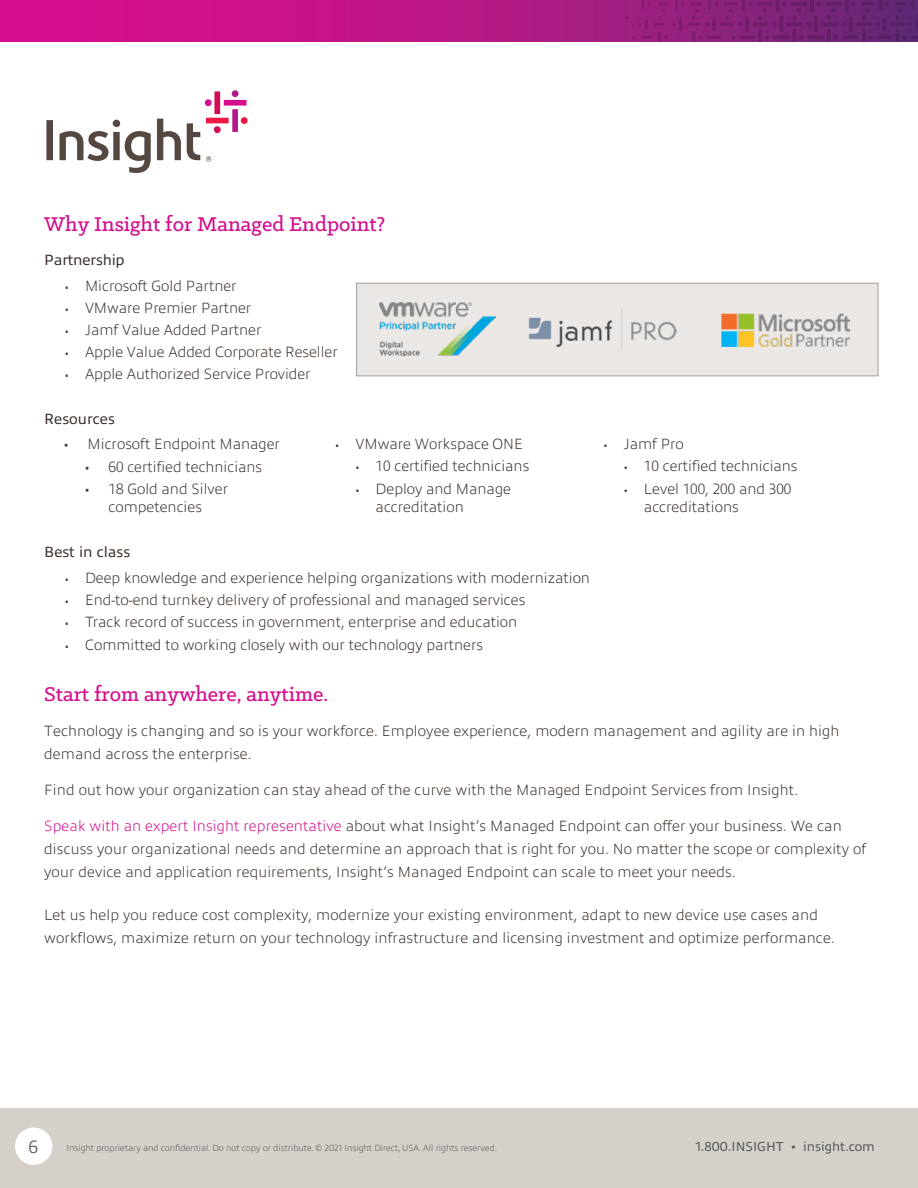
<style>
.page{position:relative;width:918px;height:1188px;background:#fff}
.page>*{position:absolute;margin:0;border:0;box-sizing:border-box;transform-origin:0 0}
.t1{font:500 22.5px "Klinic Slab";color:#d40e8c}
.t2{font:300 18px "Allumi Pro";color:#58595b}
.t3{font:200 15px/23px "Allumi Pro";letter-spacing:.01em;color:#3e332d}
.t4{font:15px "Allumi Pro";color:#3e332d}
.t5{font:13.2px "Allumi Pro";color:#58595b}
.t6{font:200 9px "Allumi Pro";color:#58595b}
.s1{font-size:12.75px}
.s2{color:#d40e8c}
.s3{font-family:"Klinic Slab";font-weight:700}
</style>
<div class="page">
<svg style="left:0;top:0;width:623px;height:41px;background:#c31487"></svg>
<svg style="left:46px;top:90px;width:202px;height:83px"></svg>
<svg style="left:623px;top:0;width:295px;height:41px;background:#7c2275"></svg>
<div style="left:0;top:1108px;width:918px;height:80px;background:#d5d0ca"></div>
<div style="left:15px;top:1128px;width:37px;height:37px;background:#fff;border-radius:50%"></div>
<div style="left:356px;top:283px;width:522px;height:93px;background:#eae7e4;border:1px solid #a49e99"></div>
<img style="left:528px;top:309px;width:148px;height:42px">
<img style="left:380px;top:303px;width:116px;height:54px">
<img style="left:722px;top:313px;width:128px;height:33px">
<h1 class="t1" style="left:44px;top:209px;width:342px">Why Insight for Managed Endpoint?</h1>
<p class="t4" style="left:44px;top:249px;width:82px">Partnership</p>
<p class="t3" style="left:65px;top:273px;width:173px"><span class="s1">•</span> Microsoft Gold Partner</p>
<p class="t3" style="left:65px;top:295px;width:188px"><span class="s1">•</span> VMware Premier Partner</p>
<p class="t3" style="left:65px;top:317px;width:198px"><span class="s1">•</span> Jamf Value Added Partner</p>
<p class="t3" style="left:65px;top:339px;width:274px"><span class="s1">•</span> Apple Value Added Corporate Reseller</p>
<p class="t3" style="left:65px;top:362px;width:247px"><span class="s1">•</span> Apple Authorized Service Provider</p>
<p class="t4" style="left:44px;top:408px;width:72px">Resources</p>
<p class="t3" style="left:64px;top:432px;width:218px">• Microsoft Endpoint Manager</p>
<p class="t3" style="left:85px;top:454px;width:179px">• 60 certified technicians</p>
<p class="t3" style="left:85px;top:478px;width:145px;line-height:18px;text-align:center">• 18 Gold and Silver competencies</p>
<p class="t4" style="left:44px;top:541px;width:88px">Best in class</p>
<p class="t3" style="left:65px;top:565px;width:527px"><span class="s1">•</span> Deep knowledge and experience helping organizations with modernization</p>
<p class="t3" style="left:65px;top:587px;width:462px"><span class="s1">•</span> End-to-end turnkey delivery of professional and managed services</p>
<p class="t3" style="left:65px;top:610px;width:454px"><span class="s1">•</span> Track record of success in government, enterprise and education</p>
<p class="t3" style="left:65px;top:632px;width:420px"><span class="s1">•</span> Committed to working closely with our technology partners</p>
<h1 class="t1" style="left:44px;top:680px;width:286px">Start from anywhere, anytime.</h1>
<p class="t3" style="left:44px;top:719px;width:797px">Technology is changing and so is your workforce. Employee experience, modern management and agility are in high demand across the enterprise.</p>
<p class="t3" style="left:44px;top:777px;width:755px">Find out how your organization can stay ahead of the curve with the Managed Endpoint Services from Insight.</p>
<p class="t3" style="left:44px;top:814px;width:824px"><span class="s2">Speak with an expert Insight representative</span> about what Insight’s Managed Endpoint can offer your business. We can discuss your organizational needs and determine an approach that is right for you. No matter the scope or complexity of your device and application requirements, Insight’s Managed Endpoint can scale to meet your needs.</p>
<p class="t3" style="left:44px;top:902px;width:792px">Let us help you reduce cost complexity, modernize your existing environment, adapt to new device use cases and workflows, maximize return on your technology infrastructure and licensing investment and optimize performance.</p>
<p class="t3" style="left:603px;top:431px;width:82px"><span class="s1">•</span> Jamf Pro</p>
<p class="t3" style="left:624px;top:454px;width:175px"><span class="s1">•</span> 10 certified technicians</p>
<p class="t3" style="left:644px;top:478px;width:149px;line-height:18px;text-indent:-20px"><span class="s1">•</span> Level 100, 200 and 300 accreditations</p>
<p class="t3" style="left:335px;top:431px;width:189px"><span class="s1">•</span> VMware Workspace ONE</p>
<p class="t3" style="left:355px;top:454px;width:175px"><span class="s1">•</span> 10 certified technicians</p>
<p class="t3" style="left:376px;top:478px;width:137px;line-height:18px;text-indent:-20px"><span class="s1">•</span> Deploy and Manage accreditation</p>
<p class="t2" style="left:28px;top:1134px;width:11px">6</p>
<p class="t6" style="left:66px;top:1141px;width:432px">Insight proprietary and confidential. Do not copy or distribute. © 2021 Insight Direct, USA. All rights reserved.</p>
<p class="t5" style="left:695px;top:1136px;width:181px">1.800.INSIGHT <span class="s3">•</span> insight.com</p>
</div>
